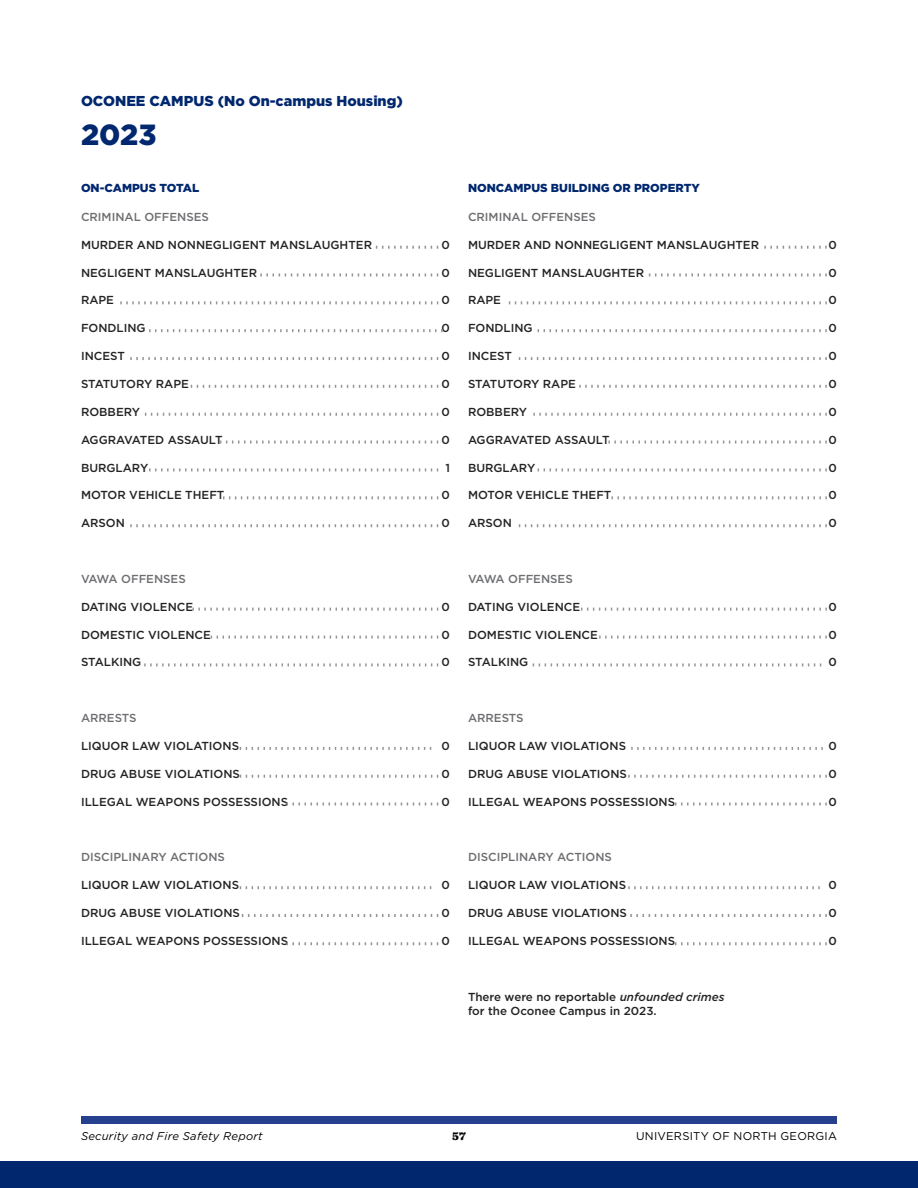
<style>
.page{position:relative;width:918px;height:1188px;background:#fff}
.page>*{position:absolute;margin:0;border:0;box-sizing:border-box;transform-origin:0 0}
.t1{font:900 29.1px "Gotham";color:#01276e}
.t2{font:900 14.4px "Gotham";color:#01276e}
.t3{font:900 12px "Sentinel";color:#000}
.t4{font:500 11.55px/14px "Gotham";color:#232323}
.t5{font:500 11.55px "Gotham";color:#6d6e71}
.t6{font:900 11.55px "Gotham";color:#01276e}
.t7{font:italic 11.25px "Gotham";letter-spacing:.02em;color:#000}
.t8{font:11.25px "Gotham";letter-spacing:.02em;color:#000}
.s1{font-style:italic}
</style>
<div class="page">
<div style="left:81px;top:1117px;width:756px;height:7px;background:#25408f"></div>
<svg style="left:376px;top:246px;width:62px;height:3px"></svg>
<svg style="left:764px;top:246px;width:63px;height:3px"></svg>
<svg style="left:260px;top:273px;width:178px;height:3px"></svg>
<svg style="left:649px;top:273px;width:178px;height:3px"></svg>
<svg style="left:120px;top:301px;width:318px;height:3px"></svg>
<svg style="left:509px;top:301px;width:318px;height:3px"></svg>
<svg style="left:149px;top:329px;width:293px;height:3px"></svg>
<svg style="left:538px;top:329px;width:289px;height:3px"></svg>
<svg style="left:130px;top:357px;width:308px;height:3px"></svg>
<svg style="left:519px;top:357px;width:308px;height:3px"></svg>
<svg style="left:191px;top:385px;width:247px;height:3px"></svg>
<svg style="left:579px;top:385px;width:248px;height:3px"></svg>
<svg style="left:145px;top:413px;width:293px;height:3px"></svg>
<svg style="left:533px;top:413px;width:294px;height:3px"></svg>
<svg style="left:220px;top:441px;width:218px;height:3px"></svg>
<svg style="left:608px;top:441px;width:219px;height:3px"></svg>
<svg style="left:149px;top:468px;width:289px;height:3px"></svg>
<svg style="left:538px;top:468px;width:289px;height:3px"></svg>
<svg style="left:223px;top:496px;width:215px;height:3px"></svg>
<svg style="left:612px;top:496px;width:215px;height:3px"></svg>
<svg style="left:130px;top:524px;width:308px;height:3px"></svg>
<svg style="left:519px;top:524px;width:308px;height:3px"></svg>
<svg style="left:192px;top:608px;width:246px;height:3px"></svg>
<svg style="left:581px;top:608px;width:246px;height:3px"></svg>
<svg style="left:211px;top:636px;width:227px;height:3px"></svg>
<svg style="left:599px;top:636px;width:228px;height:3px"></svg>
<svg style="left:144px;top:663px;width:294px;height:3px"></svg>
<svg style="left:533px;top:663px;width:288px;height:3px"></svg>
<svg style="left:240px;top:747px;width:191px;height:3px"></svg>
<svg style="left:631px;top:747px;width:192px;height:3px"></svg>
<svg style="left:240px;top:886px;width:191px;height:3px"></svg>
<svg style="left:628px;top:886px;width:192px;height:3px"></svg>
<svg style="left:240px;top:775px;width:198px;height:3px"></svg>
<svg style="left:628px;top:775px;width:199px;height:3px"></svg>
<svg style="left:242px;top:914px;width:196px;height:3px"></svg>
<svg style="left:630px;top:914px;width:197px;height:3px"></svg>
<svg style="left:286px;top:803px;width:152px;height:3px"></svg>
<svg style="left:675px;top:803px;width:152px;height:3px"></svg>
<svg style="left:286px;top:942px;width:152px;height:3px"></svg>
<svg style="left:675px;top:942px;width:152px;height:3px"></svg>
<div style="left:0;top:1161px;width:918px;height:27px;background:#01276e"></div>
<p class="t2" style="left:81px;top:91px;width:323px">OCONEE CAMPUS (No On-campus Housing)</p>
<h1 class="t1" style="left:81px;top:114px;width:77px">2023</h1>
<p class="t6" style="left:81px;top:180px;width:120px">ON-CAMPUS TOTAL</p>
<p class="t6" style="left:468px;top:180px;width:233px">NONCAMPUS BUILDING OR PROPERTY</p>
<p class="t5" style="left:81px;top:209px;width:130px">CRIMINAL OFFENSES</p>
<p class="t4" style="left:81px;top:238px;width:293px">MURDER AND NONNEGLIGENT MANSLAUGHTER</p>
<p class="t4" style="left:81px;top:265px;width:178px">NEGLIGENT MANSLAUGHTER</p>
<p class="t4" style="left:81px;top:293px;width:35px">RAPE</p>
<p class="t4" style="left:81px;top:321px;width:66px">FONDLING</p>
<p class="t4" style="left:81px;top:349px;width:45px">INCEST</p>
<p class="t4" style="left:81px;top:377px;width:110px">STATUTORY RAPE</p>
<p class="t4" style="left:81px;top:405px;width:61px">ROBBERY</p>
<p class="t4" style="left:81px;top:433px;width:143px">AGGRAVATED ASSAULT</p>
<p class="t4" style="left:81px;top:460px;width:69px">BURGLARY</p>
<p class="t4" style="left:81px;top:488px;width:145px">MOTOR VEHICLE THEFT</p>
<p class="t4" style="left:81px;top:516px;width:46px">ARSON</p>
<p class="t5" style="left:468px;top:209px;width:130px">CRIMINAL OFFENSES</p>
<p class="t4" style="left:468px;top:238px;width:293px">MURDER AND NONNEGLIGENT MANSLAUGHTER</p>
<p class="t4" style="left:468px;top:265px;width:178px">NEGLIGENT MANSLAUGHTER</p>
<p class="t4" style="left:468px;top:293px;width:35px">RAPE</p>
<p class="t4" style="left:468px;top:321px;width:66px">FONDLING</p>
<p class="t4" style="left:468px;top:349px;width:45px">INCEST</p>
<p class="t4" style="left:468px;top:377px;width:110px">STATUTORY RAPE</p>
<p class="t4" style="left:468px;top:405px;width:61px">ROBBERY</p>
<p class="t4" style="left:468px;top:433px;width:143px">AGGRAVATED ASSAULT</p>
<p class="t4" style="left:468px;top:460px;width:69px">BURGLARY</p>
<p class="t4" style="left:468px;top:488px;width:145px">MOTOR VEHICLE THEFT</p>
<p class="t4" style="left:468px;top:516px;width:46px">ARSON</p>
<p class="t4" style="left:442px;top:238px;width:10px">0</p>
<p class="t4" style="left:442px;top:265px;width:10px">0</p>
<p class="t4" style="left:442px;top:293px;width:10px">0</p>
<p class="t4" style="left:442px;top:321px;width:10px">0</p>
<p class="t4" style="left:442px;top:349px;width:10px">0</p>
<p class="t4" style="left:442px;top:377px;width:10px">0</p>
<p class="t4" style="left:442px;top:405px;width:10px">0</p>
<p class="t4" style="left:442px;top:433px;width:10px">0</p>
<p class="t4" style="left:445px;top:460px;width:6px">1</p>
<p class="t4" style="left:442px;top:488px;width:10px">0</p>
<p class="t4" style="left:442px;top:516px;width:10px">0</p>
<p class="t5" style="left:81px;top:571px;width:106px">VAWA OFFENSES</p>
<p class="t4" style="left:81px;top:600px;width:114px">DATING VIOLENCE</p>
<p class="t4" style="left:81px;top:627px;width:131px">DOMESTIC VIOLENCE</p>
<p class="t4" style="left:81px;top:655px;width:62px">STALKING</p>
<p class="t5" style="left:81px;top:711px;width:57px">ARRESTS</p>
<p class="t4" style="left:81px;top:739px;width:160px">LIQUOR LAW VIOLATIONS</p>
<p class="t4" style="left:81px;top:767px;width:160px">DRUG ABUSE VIOLATIONS</p>
<p class="t4" style="left:81px;top:794px;width:209px">ILLEGAL WEAPONS POSSESSIONS</p>
<p class="t5" style="left:81px;top:850px;width:146px">DISCIPLINARY ACTIONS</p>
<p class="t4" style="left:81px;top:878px;width:160px">LIQUOR LAW VIOLATIONS</p>
<p class="t4" style="left:81px;top:906px;width:160px">DRUG ABUSE VIOLATIONS</p>
<p class="t4" style="left:81px;top:934px;width:209px">ILLEGAL WEAPONS POSSESSIONS</p>
<p class="t4" style="left:442px;top:600px;width:10px">0</p>
<p class="t4" style="left:442px;top:627px;width:10px">0</p>
<p class="t4" style="left:442px;top:655px;width:10px">0</p>
<p class="t4" style="left:442px;top:739px;width:10px">0</p>
<p class="t4" style="left:442px;top:767px;width:10px">0</p>
<p class="t4" style="left:442px;top:794px;width:10px">0</p>
<p class="t4" style="left:442px;top:878px;width:10px">0</p>
<p class="t4" style="left:442px;top:906px;width:10px">0</p>
<p class="t4" style="left:442px;top:934px;width:10px">0</p>
<p class="t5" style="left:468px;top:571px;width:106px">VAWA OFFENSES</p>
<p class="t4" style="left:468px;top:600px;width:114px">DATING VIOLENCE</p>
<p class="t4" style="left:468px;top:627px;width:131px">DOMESTIC VIOLENCE</p>
<p class="t4" style="left:468px;top:655px;width:62px">STALKING</p>
<p class="t5" style="left:468px;top:711px;width:57px">ARRESTS</p>
<p class="t4" style="left:468px;top:739px;width:160px">LIQUOR LAW VIOLATIONS</p>
<p class="t4" style="left:468px;top:767px;width:160px">DRUG ABUSE VIOLATIONS</p>
<p class="t4" style="left:468px;top:794px;width:209px">ILLEGAL WEAPONS POSSESSIONS</p>
<p class="t5" style="left:468px;top:850px;width:146px">DISCIPLINARY ACTIONS</p>
<p class="t4" style="left:468px;top:878px;width:160px">LIQUOR LAW VIOLATIONS</p>
<p class="t4" style="left:468px;top:906px;width:160px">DRUG ABUSE VIOLATIONS</p>
<p class="t4" style="left:468px;top:934px;width:209px">ILLEGAL WEAPONS POSSESSIONS</p>
<p class="t4" style="left:468px;top:989px;width:258px">There were no reportable <span class="s1">unfounded crimes </span>for the Oconee Campus in 2023.</p>
<p class="t4" style="left:829px;top:238px;width:10px">0</p>
<p class="t4" style="left:829px;top:265px;width:10px">0</p>
<p class="t4" style="left:829px;top:293px;width:10px">0</p>
<p class="t4" style="left:829px;top:321px;width:10px">0</p>
<p class="t4" style="left:829px;top:349px;width:10px">0</p>
<p class="t4" style="left:829px;top:377px;width:10px">0</p>
<p class="t4" style="left:829px;top:405px;width:10px">0</p>
<p class="t4" style="left:829px;top:433px;width:10px">0</p>
<p class="t4" style="left:829px;top:460px;width:10px">0</p>
<p class="t4" style="left:829px;top:488px;width:10px">0</p>
<p class="t4" style="left:829px;top:516px;width:10px">0</p>
<p class="t4" style="left:829px;top:600px;width:10px">0</p>
<p class="t4" style="left:829px;top:627px;width:10px">0</p>
<p class="t4" style="left:829px;top:655px;width:10px">0</p>
<p class="t4" style="left:829px;top:739px;width:10px">0</p>
<p class="t4" style="left:829px;top:767px;width:10px">0</p>
<p class="t4" style="left:829px;top:794px;width:10px">0</p>
<p class="t4" style="left:829px;top:878px;width:10px">0</p>
<p class="t4" style="left:829px;top:906px;width:10px">0</p>
<p class="t4" style="left:829px;top:934px;width:10px">0</p>
<p class="t7" style="left:81px;top:1129px;width:183px">Security and Fire Safety Report</p>
<p class="t3" style="left:452px;top:1127px;width:15px">57</p>
<p class="t8" style="left:636px;top:1129px;width:202px">UNIVERSITY OF NORTH GEORGIA</p>
</div>
